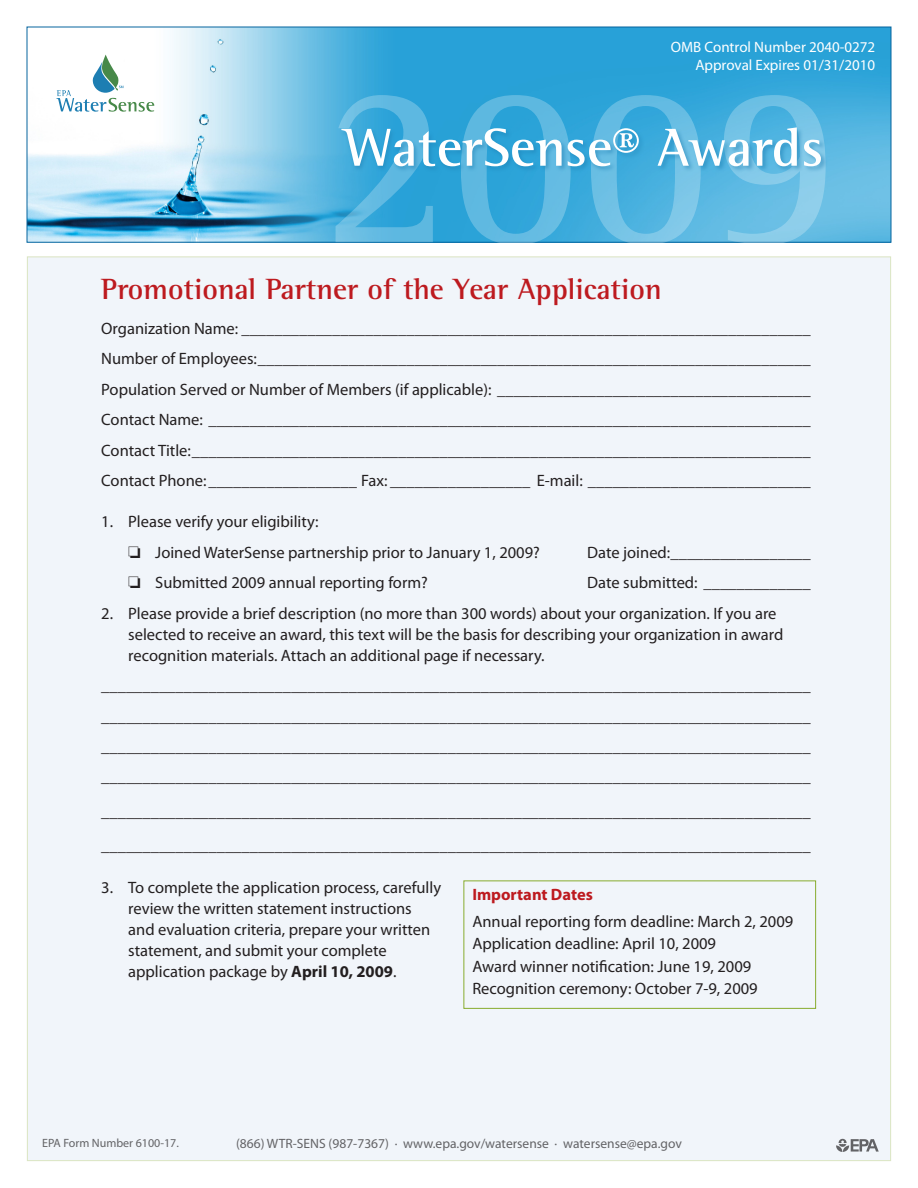
<style>
.page{position:relative;width:918px;height:1188px;background:#fff}
.page>*{position:absolute;margin:0;border:0;box-sizing:border-box;transform-origin:0 0}
.t1{font:700 234px "Rotis Semi Serif";color:#fff}
.t2{font:700 54.75px "Rotis Semi Serif";color:#fff}
.redhead{font:700 30px "Rotis Semi Serif";color:#bd1a1f}
.body{font:16.5px/21px "Myriad Pro";color:#231f20}
.body-2{font:700 16.5px "Myriad Pro";color:#bd1a1f}
.t3{font:15px "Myriad Pro";color:#fff}
.t4{font:13.5px "Myriad Pro";color:#636366}
.t5{font:12px "Myriad Pro";color:#636366}
.s1{font-weight:700}
</style>
<div class="page">
<div style="left:27px;top:256px;width:864px;height:905px;background:#f1f5fa;border:1px solid #dae5c2"></div>
<img style="left:29px;top:29px;width:860px;height:212px">
<div style="left:27px;top:27px;width:864px;height:216px;border:1px solid #06659e"></div>
<svg style="left:836px;top:1139px;width:43px;height:13px"></svg>
<svg style="left:56px;top:55px;width:98px;height:57px"></svg>
<div style="left:340px;top:126px;width:488px;height:47px;background:#1d7eb2;opacity:.5"></div>
<div style="left:464px;top:880px;width:352px;height:129px;border:1px solid #88ac2e"></div>
<p class="t3" style="left:671px;top:39px;width:206px">OMB Control Number 2040-0272</p>
<p class="t3" style="left:695px;top:57px;width:181px">Approval Expires 01/31/2010</p>
<h1 class="t1" style="left:321px;top:23px;width:522px">2009</h1>
<p class="t2" style="left:344px;top:115px;width:480px">WaterSense® Awards</p>
<p class="redhead" style="left:101px;top:271px;width:562px">Promotional Partner of the Year Application</p>
<p class="body" style="left:101px;top:318px;width:711px">Organization Name: _____________________________________________________________________</p>
<p class="body" style="left:101px;top:349px;width:711px">Number of Employees:___________________________________________________________________</p>
<p class="body" style="left:101px;top:379px;width:711px">Population Served or Number of Members (if applicable): ______________________________________</p>
<p class="body" style="left:101px;top:409px;width:711px">Contact Name: _________________________________________________________________________</p>
<p class="body" style="left:101px;top:440px;width:711px">Contact Title:___________________________________________________________________________</p>
<p class="body" style="left:101px;top:470px;width:711px">Contact Phone:__________________ Fax: _________________ E-mail: ___________________________</p>
<p class="body" style="left:101px;top:512px;width:219px">1. Please verify your eligibility:</p>
<p class="body" style="left:128px;top:542px;width:413px">❏ Joined WaterSense partnership prior to January 1, 2009?</p>
<p class="body" style="left:587px;top:542px;width:225px">Date joined:_________________</p>
<p class="body" style="left:128px;top:573px;width:301px">❏ Submitted 2009 annual reporting form?</p>
<p class="body" style="left:587px;top:573px;width:225px">Date submitted: _____________</p>
<p class="body" style="left:128px;top:603px;width:657px;text-indent:-27px">2. Please provide a brief description (no more than 300 words) about your organization. If you are selected to receive an award, this text will be the basis for describing your organization in award recognition materials. Attach an additional page if necessary.</p>
<p class="body" style="left:101px;top:675px;width:711px">______________________________________________________________________________________</p>
<p class="body" style="left:101px;top:706px;width:711px">______________________________________________________________________________________</p>
<p class="body" style="left:101px;top:736px;width:711px">______________________________________________________________________________________</p>
<p class="body" style="left:101px;top:767px;width:711px">______________________________________________________________________________________</p>
<p class="body" style="left:101px;top:801px;width:711px">______________________________________________________________________________________</p>
<p class="body" style="left:101px;top:836px;width:711px">______________________________________________________________________________________</p>
<p class="body" style="left:128px;top:877px;width:314px;text-indent:-27px">3. To complete the application process, carefully review the written statement instructions and evaluation criteria, prepare your written statement, and submit your complete application package by <span class="s1">April 10, 2009</span>.</p>
<p class="body-2" style="left:472px;top:886px;width:122px">Important Dates</p>
<p class="body" style="left:472px;top:911px;width:322px">Annual reporting form deadline: March 2, 2009</p>
<p class="body" style="left:472px;top:934px;width:245px">Application deadline: April 10, 2009</p>
<p class="body" style="left:472px;top:956px;width:281px">Award winner notification: June 19, 2009</p>
<p class="body" style="left:472px;top:979px;width:287px">Recognition ceremony: October 7-9, 2009</p>
<p class="t5" style="left:42px;top:1136px;width:138px">EPA Form Number 6100-17.</p>
<p class="t4" style="left:236px;top:1136px;width:447px">(866) WTR-SENS (987-7367) · www.epa.gov/watersense · watersense@epa.gov</p>
</div>
